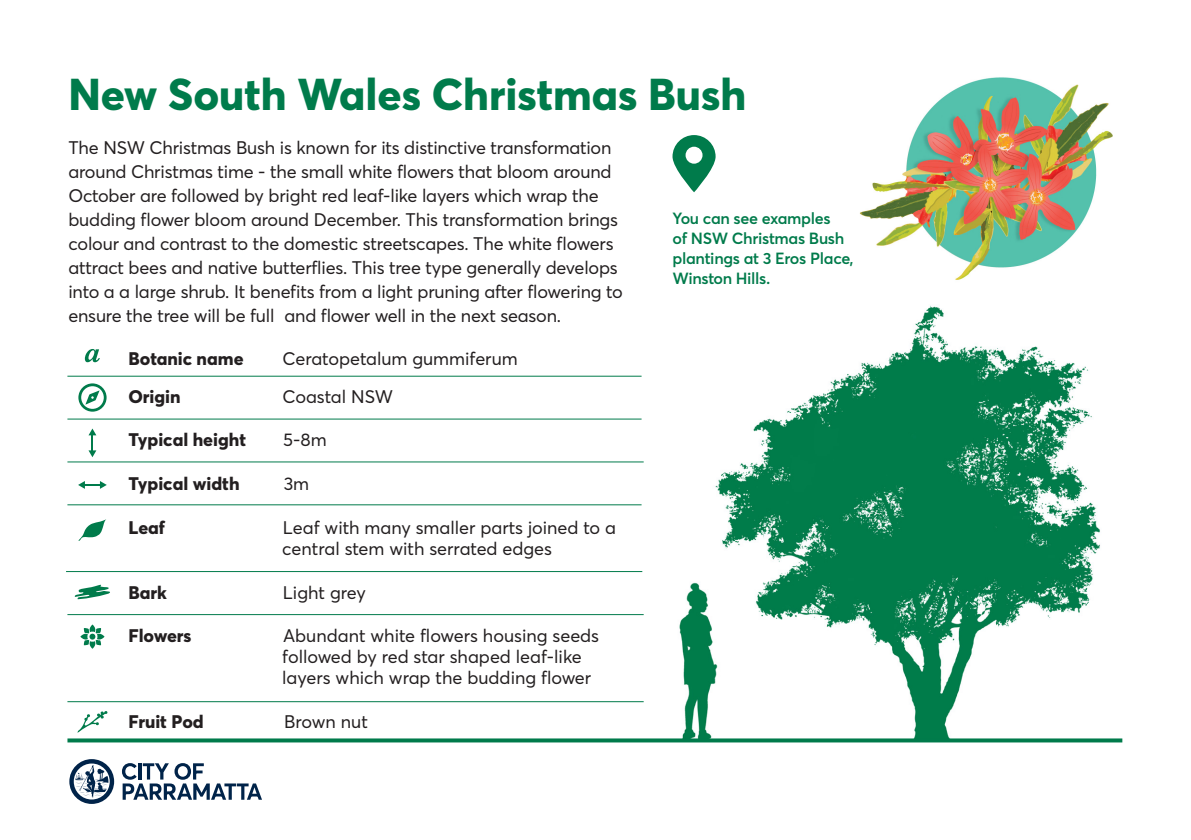
<style>
.page{position:relative;width:1191px;height:840px;background:#fff}
.page>*{position:absolute;margin:0;border:0;box-sizing:border-box;transform-origin:0 0}
.t1{font:800 44px "Parramatta";color:#007b4b}
.t2{font:18px/24px "Parramatta";letter-spacing:-.01em;color:#231f20}
.t3{font:800 18px "Parramatta";color:#231f20}
.t4{font:600 16px/20px "Parramatta";letter-spacing:-.02em;color:#007b4b}
</style>
<div class="page">
<svg style="left:122px;top:763px;width:140px;height:36px"></svg>
<svg style="left:69px;top:759px;width:45px;height:44px"></svg>
<img style="left:859px;top:77px;width:254px;height:203px">
<img style="left:679px;top:305px;width:444px;height:435px">
<svg style="left:67px;top:738px;width:1055px;height:4px;background:#1c895e"></svg>
<svg style="left:672px;top:135px;width:43px;height:57px"></svg>
<hr style="left:67px;top:375px;width:574px;height:1px;background:#007b4b">
<hr style="left:67px;top:418px;width:574px;height:1px;background:#007b4b">
<hr style="left:67px;top:504px;width:574px;height:1px;background:#007b4b">
<hr style="left:67px;top:461px;width:576px;height:1px;background:#007b4b">
<hr style="left:66px;top:570px;width:576px;height:1px;background:#007b4b">
<hr style="left:67px;top:613px;width:576px;height:1px;background:#007b4b">
<hr style="left:67px;top:700px;width:576px;height:1px;background:#007b4b">
<svg style="left:85px;top:349px;width:15px;height:13px"></svg>
<svg style="left:88px;top:428px;width:8px;height:29px"></svg>
<svg style="left:78px;top:481px;width:29px;height:7px"></svg>
<svg style="left:78px;top:519px;width:28px;height:22px"></svg>
<svg style="left:75px;top:584px;width:35px;height:15px"></svg>
<svg style="left:80px;top:624px;width:25px;height:24px"></svg>
<svg style="left:77px;top:711px;width:31px;height:21px"></svg>
<svg style="left:78px;top:383px;width:29px;height:28px"></svg>
<p class="t1" style="left:68px;top:64px;width:679px">New South Wales Christmas Bush</p>
<p class="t2" style="left:68px;top:134px;width:556px">The NSW Christmas Bush is known for its distinctive transformation around Christmas time - the small white flowers that bloom around October are followed by bright red leaf-like layers which wrap the budding flower bloom around December. This transformation brings colour and contrast to the domestic streetscapes. The white flowers attract bees and native butterflies. This tree type generally develops into a a large shrub. It benefits from a light pruning after flowering to ensure the tree will be full and flower well in the next season.</p>
<p class="t4" style="left:672px;top:207px;width:183px">You can see examples<br>of NSW Christmas Bush plantings at 3 Eros Place,<br>Winston Hills.</p>
<p class="t3" style="left:128px;top:345px;width:117px">Botanic name</p>
<p class="t2" style="left:282px;top:345px;width:237px">Ceratopetalum gummiferum</p>
<p class="t3" style="left:128px;top:383px;width:54px">Origin</p>
<p class="t2" style="left:282px;top:383px;width:112px">Coastal NSW</p>
<p class="t3" style="left:128px;top:427px;width:119px">Typical height</p>
<p class="t2" style="left:283px;top:427px;width:45px">5-8m</p>
<p class="t3" style="left:128px;top:470px;width:113px">Typical width</p>
<p class="t2" style="left:284px;top:470px;width:27px">3m</p>
<p class="t3" style="left:128px;top:514px;width:38px">Leaf</p>
<p class="t2" style="left:282px;top:516px;width:335px;line-height:21px">Leaf with many smaller parts joined to a central stem with serrated edges</p>
<p class="t3" style="left:128px;top:579px;width:40px">Bark</p>
<p class="t2" style="left:283px;top:579px;width:84px">Light grey</p>
<p class="t3" style="left:128px;top:622px;width:65px">Flowers</p>
<p class="t2" style="left:282px;top:624px;width:318px;line-height:21px">Abundant white flowers housing seeds followed by red star shaped leaf-like layers which wrap the budding flower</p>
<p class="t3" style="left:128px;top:708px;width:77px">Fruit Pod</p>
<p class="t2" style="left:284px;top:708px;width:85px">Brown nut</p>
</div>
